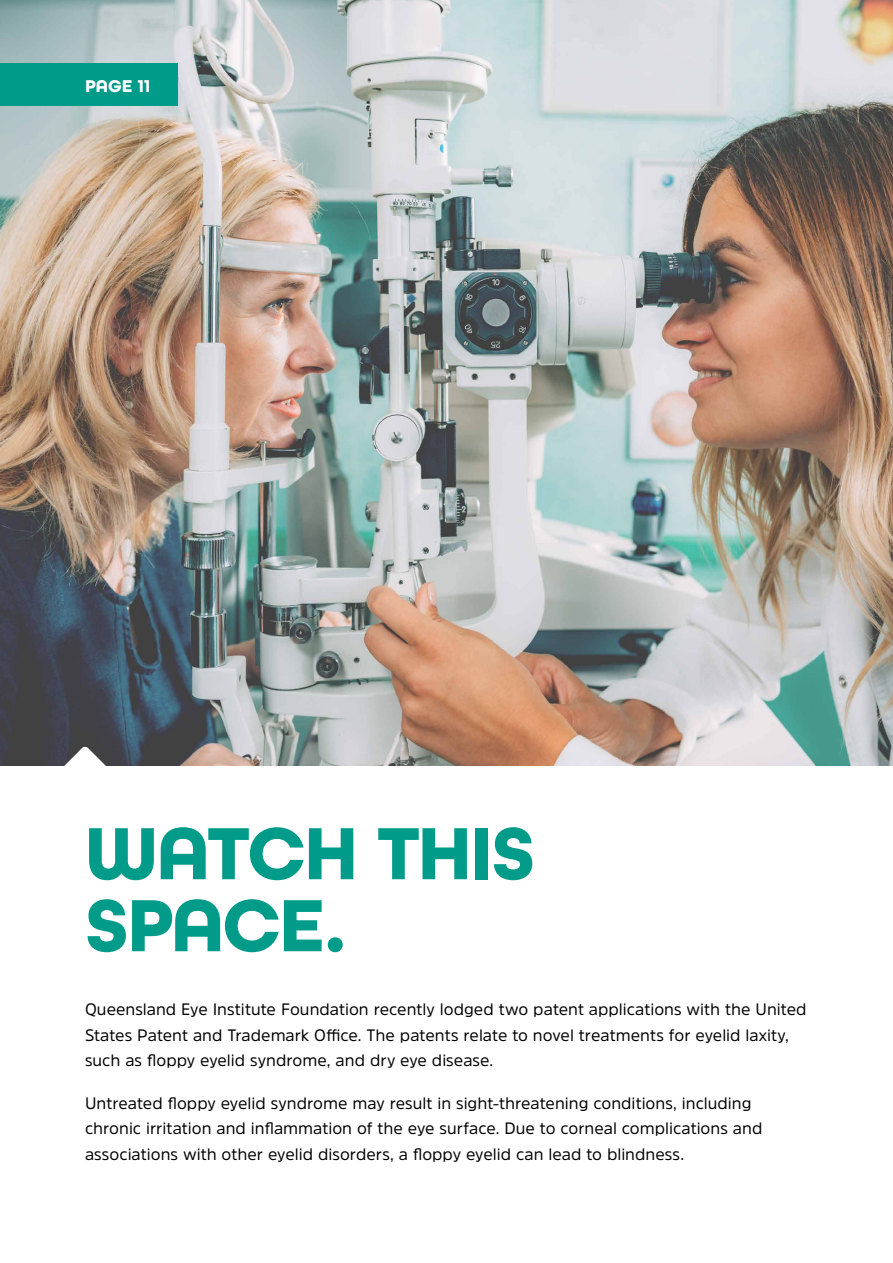
<style>
.page{position:relative;width:893px;height:1263px;background:#fff}
.page>*{position:absolute;margin:0;border:0;box-sizing:border-box;transform-origin:0 0}
.t1{font:700 78px/72px "All Round Gothic";letter-spacing:-.025em;color:#009b89}
.t2{font:700 18px "All Round Gothic";color:#fff}
.t3{font:16.5px/25.5px "Amsi Pro";color:#000}
</style>
<div class="page">
<img style="left:0;top:0;width:893px;height:765px">
<div style="left:0;top:64px;width:178px;height:42px;background:#009b89"></div>
<svg style="left:63px;top:746px;width:44px;height:20px"></svg>
<p class="t2" style="left:85px;top:75px;width:67px">PAGE 11</p>
<h1 class="t1" style="left:85px;top:818px;width:451px">WATCH THIS<br>SPACE.</h1>
<p class="t3" style="left:85px;top:996px;width:723px">Queensland Eye Institute Foundation recently lodged two patent applications with the United<br>States Patent and Trademark Office. The patents relate to novel treatments for eyelid laxity, such as floppy eyelid syndrome, and dry eye disease.</p>
<p class="t3" style="left:85px;top:1090px;width:679px">Untreated floppy eyelid syndrome may result in sight-threatening conditions, including chronic irritation and inflammation of the eye surface. Due to corneal complications and associations with other eyelid disorders, a floppy eyelid can lead to blindness.</p>
</div>
